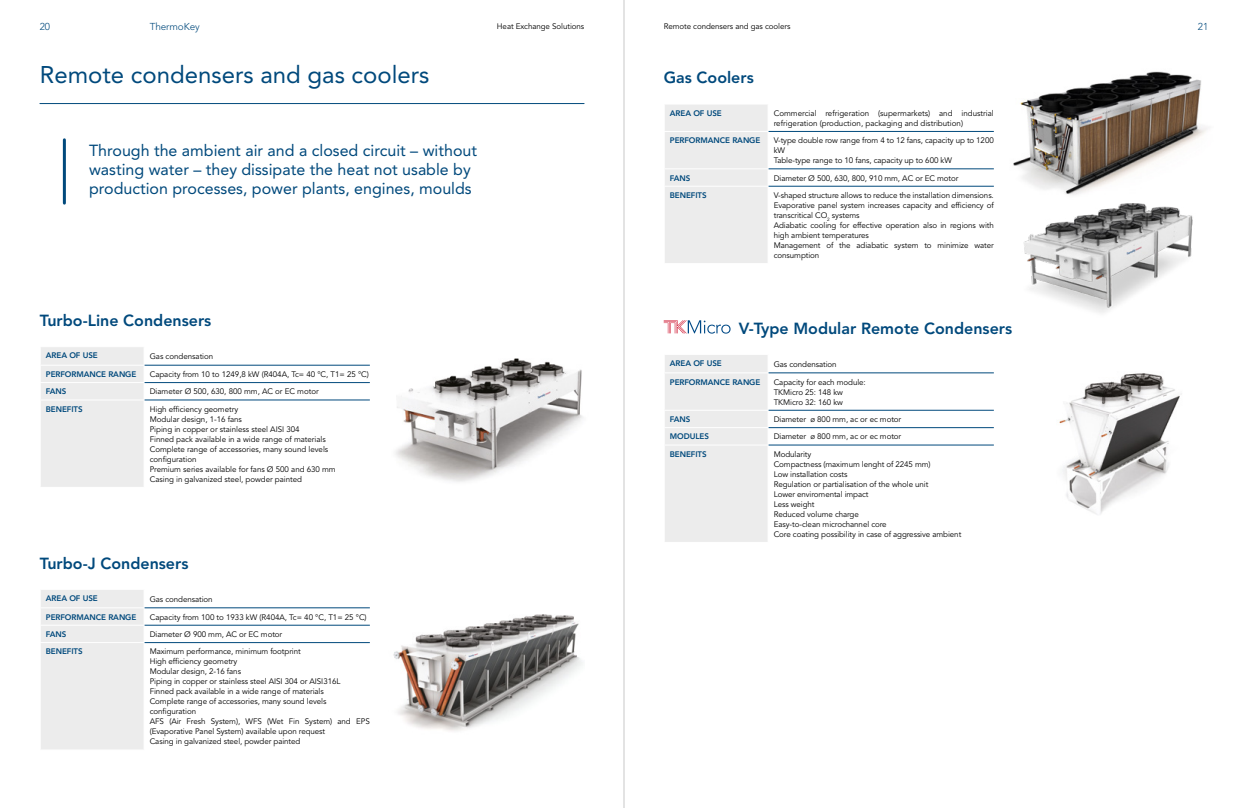
<style>
.page{position:relative;width:1248px;height:808px;background:#fff}
.page>*{position:absolute;margin:0;border:0;box-sizing:border-box;transform-origin:0 0}
.t1{font:24px "Avenir LT Std";color:#00497c}
.t2{font:16px/19px "Avenir LT Std";color:#00497c}
.t3{font:800 16px "Avenir LT Std";color:#00497c}
.t4{font:300 10px "Avenir LT Std";letter-spacing:-.01em;color:#00497c}
.t5{font:8px/10px "Avenir LT Std";letter-spacing:-.01em;color:#000}
.t6{font:800 8px "Avenir LT Std";letter-spacing:-.01em;color:#00497c}
</style>
<div class="page">
<img style="left:364px;top:607px;width:219px;height:124px">
<img style="left:395px;top:358px;width:188px;height:124px">
<img style="left:1023px;top:203px;width:170px;height:110px">
<img style="left:991px;top:71px;width:216px;height:124px">
<img style="left:1059px;top:373px;width:123px;height:142px">
<div style="left:41px;top:347px;width:104px;height:140px;background:#ececec"></div>
<hr style="left:40px;top:399px;width:105px;height:1px;background:#fff">
<hr style="left:144px;top:365px;width:226px;height:1px;background:#00497c">
<hr style="left:144px;top:382px;width:226px;height:1px;background:#00497c">
<hr style="left:144px;top:400px;width:226px;height:1px;background:#00497c">
<div style="left:41px;top:590px;width:104px;height:159px;background:#ececec"></div>
<hr style="left:40px;top:642px;width:105px;height:1px;background:#fff">
<hr style="left:144px;top:608px;width:226px;height:1px;background:#00497c">
<hr style="left:144px;top:625px;width:226px;height:1px;background:#00497c">
<hr style="left:144px;top:642px;width:226px;height:1px;background:#00497c">
<hr style="left:63px;top:140px;width:3px;height:63px;background:#00497c">
<div style="left:665px;top:105px;width:103px;height:158px;background:#ececec"></div>
<hr style="left:663px;top:186px;width:105px;height:1px;background:#fff">
<hr style="left:768px;top:131px;width:225px;height:1px;background:#00497c">
<hr style="left:768px;top:169px;width:225px;height:1px;background:#00497c">
<hr style="left:768px;top:186px;width:225px;height:1px;background:#00497c">
<hr style="left:40px;top:103px;width:544px;height:1px;background:#00497c">
<div style="left:665px;top:355px;width:103px;height:187px;background:#ececec"></div>
<hr style="left:663px;top:427px;width:105px;height:1px;background:#fff">
<hr style="left:768px;top:373px;width:225px;height:1px;background:#00497c">
<hr style="left:768px;top:410px;width:225px;height:1px;background:#00497c">
<hr style="left:768px;top:427px;width:225px;height:1px;background:#00497c">
<hr style="left:768px;top:445px;width:225px;height:1px;background:#00497c">
<svg style="left:663px;top:320px;width:67px;height:14px"></svg>
<hr style="left:623px;top:0;width:1px;height:808px;background:#c9c9c9">
<p class="t4" style="left:40px;top:21px;width:12px">20</p>
<p class="t4" style="left:150px;top:21px;width:52px">ThermoKey</p>
<p class="t5" style="left:497px;top:21px;width:89px">Heat Exchange Solutions</p>
<p class="t5" style="left:663px;top:21px;width:128px">Remote condensers and gas coolers</p>
<p class="t4" style="left:1197px;top:21px;width:12px">21</p>
<h1 class="t1" style="left:40px;top:61px;width:391px">Remote condensers and gas coolers</h1>
<h2 class="t2" style="left:89px;top:141px;width:389px">Through the ambient air and a closed circuit – without wasting water – they dissipate the heat not usable by production processes, power plants, engines, moulds</h2>
<h2 class="t3" style="left:40px;top:311px;width:173px">Turbo-Line Condensers</h2>
<p class="t6" style="left:46px;top:351px;width:53px">AREA OF USE</p>
<p class="t5" style="left:150px;top:351px;width:65px">Gas condensation</p>
<p class="t6" style="left:46px;top:369px;width:92px">PERFORMANCE RANGE</p>
<p class="t5" style="left:150px;top:369px;width:220px">Capacity from 10 to 1249,8 kW (R404A, Tc= 40 °C, T1= 25 °C)</p>
<p class="t6" style="left:46px;top:387px;width:22px">FANS</p>
<p class="t5" style="left:150px;top:387px;width:170px">Diameter Ø 500, 630, 800 mm, AC or EC motor</p>
<p class="t6" style="left:46px;top:404px;width:38px">BENEFITS</p>
<p class="t5" style="left:150px;top:404px;width:187px">High efficiency geometry<br>Modular design, 1-16 fans<br>Piping in copper or stainless steel AISI 304<br>Finned pack available in a wide range of materials Complete range of accessories, many sound levels configuration<br>Premium series available for fans Ø 500 and 630 mm Casing in galvanized steel, powder painted</p>
<h2 class="t3" style="left:40px;top:553px;width:150px">Turbo-J Condensers</h2>
<p class="t6" style="left:46px;top:593px;width:53px">AREA OF USE</p>
<p class="t5" style="left:150px;top:594px;width:64px">Gas condensation</p>
<p class="t6" style="left:46px;top:612px;width:92px">PERFORMANCE RANGE</p>
<p class="t5" style="left:150px;top:612px;width:218px">Capacity from 100 to 1933 kW (R404A, Tc= 40 °C, T1= 25 °C)</p>
<p class="t6" style="left:46px;top:629px;width:22px">FANS</p>
<p class="t5" style="left:150px;top:629px;width:134px">Diameter Ø 900 mm, AC or EC motor</p>
<p class="t6" style="left:46px;top:647px;width:38px">BENEFITS</p>
<p class="t5" style="left:150px;top:647px;width:221px">Maximum performance, minimum footprint<br>High efficiency geometry<br>Modular design, 2-16 fans<br>Piping in copper or stainless steel AISI 304 or AISI316L<br>Finned pack available in a wide range of materials<br>Complete range of accessories, many sound levels configuration<br>AFS (Air Fresh System), WFS (Wet Fin System) and EPS (Evaporative Panel System) available upon request<br>Casing in galvanized steel, powder painted</p>
<h2 class="t3" style="left:663px;top:68px;width:92px">Gas Coolers</h2>
<p class="t6" style="left:669px;top:108px;width:53px">AREA OF USE</p>
<p class="t5" style="left:773px;top:108px;width:221px">Commercial refrigeration (supermarkets) and industrial refrigeration (production, packaging and distribution)</p>
<p class="t6" style="left:669px;top:136px;width:92px">PERFORMANCE RANGE</p>
<p class="t5" style="left:773px;top:136px;width:221px">V-type double row range from 4 to 12 fans, capacity up to 1200 kW<br>Table-type range to 10 fans, capacity up to 600 kW</p>
<p class="t6" style="left:669px;top:173px;width:22px">FANS</p>
<p class="t5" style="left:773px;top:173px;width:186px">Diameter Ø 500, 630, 800, 910 mm, AC or EC motor</p>
<p class="t6" style="left:669px;top:190px;width:38px">BENEFITS</p>
<p class="t5" style="left:773px;top:190px;width:221px">V-shaped structure allows to reduce the installation dimensions.<br>Evaporative panel system increases capacity and efficiency of transcritical CO<sub>2</sub> systems<br>Adiabatic cooling for effective operation also in regions with high ambient temperatures<br>Management of the adiabatic system to minimize water consumption</p>
<h2 class="t3" style="left:738px;top:319px;width:275px">V-Type Modular Remote Condensers</h2>
<p class="t6" style="left:669px;top:358px;width:53px">AREA OF USE</p>
<p class="t5" style="left:773px;top:359px;width:64px">Gas condensation</p>
<p class="t6" style="left:669px;top:377px;width:92px">PERFORMANCE RANGE</p>
<p class="t5" style="left:773px;top:377px;width:94px">Capacity for each module:<br>TKMicro 25: 148 kw<br>TKMicro 32: 160 kw</p>
<p class="t6" style="left:669px;top:414px;width:22px">FANS</p>
<p class="t5" style="left:773px;top:414px;width:129px">Diameter ø 800 mm, ac or ec motor</p>
<p class="t6" style="left:669px;top:432px;width:41px">MODULES</p>
<p class="t5" style="left:773px;top:432px;width:129px">Diameter ø 800 mm, ac or ec motor</p>
<p class="t6" style="left:669px;top:449px;width:38px">BENEFITS</p>
<p class="t5" style="left:773px;top:449px;width:189px">Modularity<br>Compactness (maximum lenght of 2245 mm)<br>Low installation costs<br>Regulation or partialisation of the whole unit<br>Lower enviromental impact<br>Less weight<br>Reduced volume charge<br>Easy-to-clean microchannel core<br>Core coating possibility in case of aggressive ambient</p>
</div>
